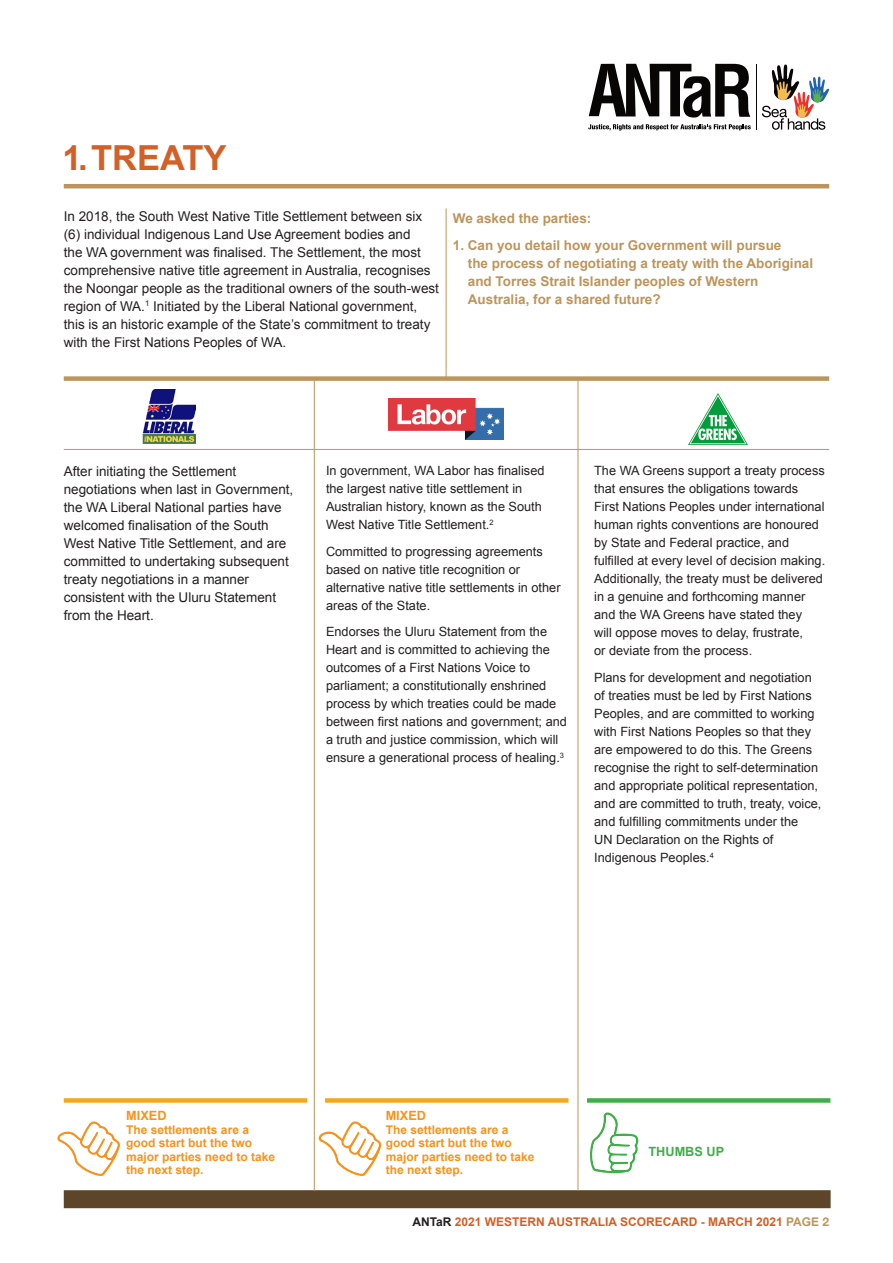
<style>
.page{position:relative;width:893px;height:1263px;background:#fff}
.page>*{position:absolute;margin:0;border:0;box-sizing:border-box;transform-origin:0 0}
.t1{font:700 34.5px "Arial";color:#d26027}
.t2{font:13.5px/18px "Arial";color:#231f20}
.t3{font:700 13.5px/18px "Arial";color:#bd955c}
.t4{font:12.75px/18px "Arial";color:#231f20}
.t5{font:700 12.75px "Arial";color:#f7931d}
.t6{font:700 12.75px "Arial";color:#40ae49}
.t7{font:700 12px/13.5px "Arial";color:#f7931d}
.t8{font:700 12px "Arial";color:#d26027}
.s1{color:#231f20}
.s2{color:#bd955c}
.s3{font-family:"Helvetica Neue";color:#bd955c}
</style>
<div class="page">
<div style="left:64px;top:1190px;width:767px;height:18px;background:#5d452a"></div>
<svg style="left:588px;top:124px;width:163px;height:7px"></svg>
<svg style="left:589px;top:64px;width:161px;height:54px"></svg>
<hr style="left:756px;top:64px;width:1px;height:66px;background:#070604">
<svg style="left:762px;top:64px;width:67px;height:66px"></svg>
<hr style="left:64px;top:184px;width:765px;height:4px;background:#bd955c">
<div style="left:64px;top:376px;width:765px;height:5px;background:#bd955c"></div>
<hr style="left:314px;top:381px;width:1px;height:810px;background:#bd955c">
<hr style="left:64px;top:449px;width:765px;height:1px;background:#bd955c">
<hr style="left:578px;top:378px;width:1px;height:813px;background:#bd955c">
<hr style="left:446px;top:208px;width:1px;height:171px;background:#bd955c">
<img style="left:389px;top:399px;width:114px;height:40px">
<img style="left:689px;top:393px;width:59px;height:52px">
<img style="left:142px;top:389px;width:54px;height:54px">
<svg style="left:590px;top:1112px;width:49px;height:61px"></svg>
<div style="left:587px;top:1098px;width:243px;height:5px;background:#40ae49"></div>
<div style="left:64px;top:1098px;width:243px;height:5px;background:#f4a81c"></div>
<div style="left:325px;top:1098px;width:243px;height:5px;background:#f4a81c"></div>
<svg style="left:57px;top:1121px;width:63px;height:55px"></svg>
<svg style="left:318px;top:1121px;width:64px;height:55px"></svg>
<h1 class="t1" style="left:62px;top:135px;width:166px">1. TREATY</h1>
<p class="t2" style="left:64px;top:207px;width:377px">In 2018, the South West Native Title Settlement between six (6) individual Indigenous Land Use Agreement bodies and<br>the WA government was finalised. The Settlement, the most comprehensive native title agreement in Australia, recognises the Noongar people as the traditional owners of the south-west region of WA.<sup>1</sup> Initiated by the Liberal National government, this is an historic example of the State’s commitment to treaty with the First Nations Peoples of WA.</p>
<p class="t3" style="left:453px;top:210px;width:140px">We asked the parties:</p>
<p class="t3" style="left:468px;top:236px;width:347px;text-indent:-15px">1. Can you detail how your Government will pursue<br>the process of negotiating a treaty with the Aboriginal and Torres Strait Islander peoples of Western Australia, for a shared future?</p>
<p class="t2" style="left:64px;top:462px;width:231px">After initiating the Settlement negotiations when last in Government, the WA Liberal National parties have welcomed finalisation of the South West Native Title Settlement, and are committed to undertaking subsequent treaty negotiations in a manner consistent with the Uluru Statement from the Heart.</p>
<p class="t4" style="left:326px;top:462px;width:220px">In government, WA Labor has finalised the largest native title settlement in Australian history, known as the South West Native Title Settlement.<sup>2</sup></p>
<p class="t4" style="left:326px;top:542px;width:236px">Committed to progressing agreements based on native title recognition or alternative native title settlements in other areas of the State.</p>
<p class="t4" style="left:326px;top:623px;width:242px">Endorses the Uluru Statement from the Heart and is committed to achieving the outcomes of a First Nations Voice to parliament; a constitutionally enshrined process by which treaties could be made between first nations and government; and a truth and justice commission, which will ensure a generational process of healing.<sup>3</sup></p>
<p class="t4" style="left:594px;top:462px;width:233px">The WA Greens support a treaty process that ensures the obligations towards First Nations Peoples under international human rights conventions are honoured by State and Federal practice, and fulfilled at every level of decision making.<br>Additionally, the treaty must be delivered in a genuine and forthcoming manner and the WA Greens have stated they<br>will oppose moves to delay, frustrate,<br>or deviate from the process.</p>
<p class="t4" style="left:594px;top:668px;width:229px">Plans for development and negotiation of treaties must be led by First Nations Peoples, and are committed to working with First Nations Peoples so that they are empowered to do this. The Greens recognise the right to self-determination and appropriate political representation, and are committed to truth, treaty, voice, and fulfilling commitments under the<br>UN Declaration on the Rights of Indigenous Peoples.<sup>4</sup></p>
<p class="t5" style="left:126px;top:1107px;width:42px">MIXED</p>
<p class="t7" style="left:126px;top:1123px;width:150px">The settlements are a good start but the two major parties need to take the next step.</p>
<p class="t5" style="left:386px;top:1107px;width:42px">MIXED</p>
<p class="t7" style="left:386px;top:1123px;width:150px">The settlements are a good start but the two major parties need to take the next step.</p>
<p class="t6" style="left:648px;top:1143px;width:77px">THUMBS UP</p>
<p class="t8" style="left:412px;top:1214px;width:418px"><span class="s1">ANTaR</span> 2021 WESTERN AUSTRALIA SCORECARD - MARCH 2021 <span class="s2">PAGE</span> <span class="s3">2</span></p>
</div>
